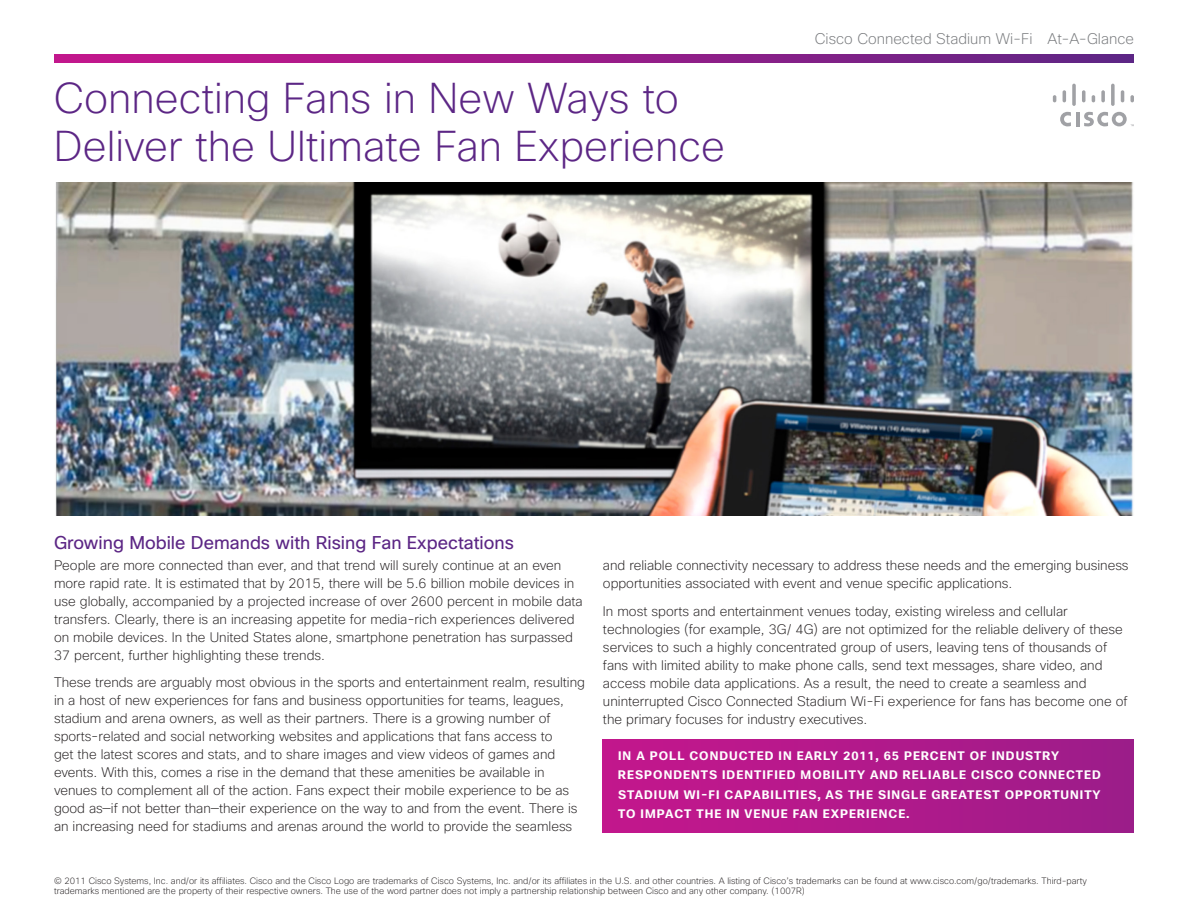
<style>
.page{position:relative;width:1188px;height:918px;background:#fff}
.page>*{position:absolute;margin:0;border:0;box-sizing:border-box;transform-origin:0 0}
.Head_4{font:200 42px/48px "Cisco Sans";color:#5c2685}
.Subhead_1{font:18px "Cisco Sans";color:#5c2685}
.Doc_Decription{font:200 15px "Cisco Sans";color:#76787b}
.Body_1{font:200 13.5px/18px "Cisco Sans";color:#231f20}
.Subhead_3{font:700 12px/19.5px "Cisco Sans";letter-spacing:.085em;color:#fff}
.t1{font:200 9px/9.8px "Cisco Sans";color:#231f20}
</style>
<div class="page">
<svg style="left:54px;top:54px;width:1080px;height:8px;background:#961d88"></svg>
<hr style="left:1076px;top:112px;width:3px;height:14px;background:#a0a1a5">
<svg style="left:1060px;top:112px;width:11px;height:14px"></svg>
<svg style="left:1053px;top:95px;width:3px;height:7px"></svg>
<svg style="left:1063px;top:90px;width:3px;height:12px"></svg>
<svg style="left:1072px;top:84px;width:4px;height:22px"></svg>
<svg style="left:1082px;top:90px;width:3px;height:12px"></svg>
<svg style="left:1092px;top:95px;width:3px;height:7px"></svg>
<svg style="left:1101px;top:90px;width:4px;height:12px"></svg>
<svg style="left:1111px;top:84px;width:4px;height:22px"></svg>
<svg style="left:1121px;top:90px;width:3px;height:12px"></svg>
<svg style="left:1130px;top:95px;width:4px;height:7px"></svg>
<svg style="left:1084px;top:112px;width:50px;height:14px"></svg>
<img style="left:55px;top:183px;width:1078px;height:332px">
<div style="left:603px;top:740px;width:531px;height:93px;background:linear-gradient(to right,#c5168c,#9d1d89)"></div>
<p class="Head_4" style="left:54px;top:74px;width:673px">Connecting Fans in New Ways to<br>Deliver the Ultimate Fan Experience</p>
<p class="Doc_Decription" style="left:815px;top:29px;width:321px">Cisco Connected Stadium Wi-Fi At-A-Glance</p>
<p class="Subhead_1" style="left:54px;top:531px;width:461px">Growing Mobile Demands with Rising Fan Expectations</p>
<p class="Body_1" style="left:54px;top:556px;width:530px">People are more connected than ever, and that trend will surely continue at an even more rapid rate. It is estimated that by 2015, there will be 5.6 billion mobile devices in use globally, accompanied by a projected increase of over 2600 percent in mobile data transfers. Clearly, there is an increasing appetite for media-rich experiences delivered on mobile devices. In the United States alone, smartphone penetration has surpassed 37 percent, further highlighting these trends.</p>
<p class="Body_1" style="left:54px;top:674px;width:532px">These trends are arguably most obvious in the sports and entertainment realm, resulting in a host of new experiences for fans and business opportunities for teams, leagues, stadium and arena owners, as well as their partners. There is a growing number of sports-related and social networking websites and applications that fans access to<br>get the latest scores and stats, and to share images and view videos of games and events. With this, comes a rise in the demand that these amenities be available in venues to complement all of the action. Fans expect their mobile experience to be as good as—if not better than—their experience on the way to and from the event. There is an increasing need for stadiums and arenas around the world to provide the seamless</p>
<p class="Body_1" style="left:603px;top:556px;width:527px">and reliable connectivity necessary to address these needs and the emerging business opportunities associated with event and venue specific applications.</p>
<p class="Body_1" style="left:603px;top:602px;width:526px">In most sports and entertainment venues today, existing wireless and cellular technologies (for example, 3G/ 4G) are not optimized for the reliable delivery of these services to such a highly concentrated group of users, leaving tens of thousands of fans with limited ability to make phone calls, send text messages, share video, and access mobile data applications. As a result, the need to create a seamless and uninterrupted Cisco Connected Stadium Wi-Fi experience for fans has become one of the primary focuses for industry executives.</p>
<p class="Subhead_3" style="left:618px;top:746px;width:484px">IN A POLL CONDUCTED IN EARLY 2011, 65 PERCENT OF INDUSTRY RESPONDENTS IDENTIFIED MOBILITY AND RELIABLE CISCO CONNECTED STADIUM WI-FI CAPABILITIES, AS THE SINGLE GREATEST OPPORTUNITY TO IMPACT THE IN VENUE FAN EXPERIENCE.</p>
<p class="t1" style="left:54px;top:876px;width:1034px">© 2011 Cisco Systems, Inc. and/or its affiliates. Cisco and the Cisco Logo are trademarks of Cisco Systems, Inc. and/or its affiliates in the U.S. and other countries. A listing of Cisco’s trademarks can be found at www.cisco.com/go/trademarks. Third-party trademarks mentioned are the property of their respective owners. The use of the word partner does not imply a partnership relationship between Cisco and any other company. (1007R)</p>
</div>
